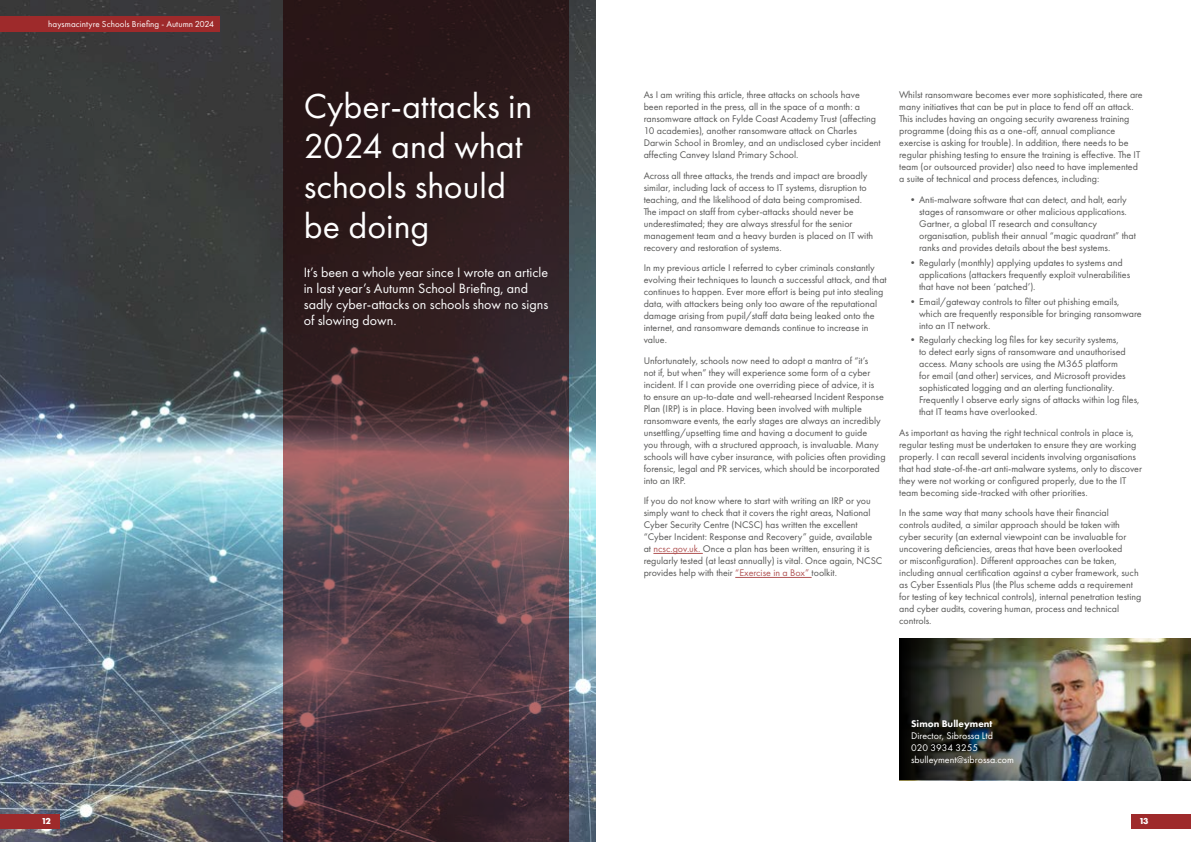
<style>
.page{position:relative;width:1191px;height:842px;background:#fff}
.page>*{position:absolute;margin:0;border:0;box-sizing:border-box;transform-origin:0 0}
.t1{font:36px/40px "Futura PT";color:#fff}
.t2{font:14px/16px "Futura PT";color:#fff}
.t3{font:10px/12px "Futura PT";color:#575756}
.t4{font:10px/12px "Futura PT";color:#fff}
.t5{font:800 10px "Futura PT";color:#fff}
.t6{font:9px "Futura PT";letter-spacing:.01em;color:#fff}
.t7{font:700 9px "Futura PT";color:#fff}
.s1{color:#b15555}
</style>
<div class="page">
<img style="left:0;top:0;width:595px;height:842px">
<svg style="left:283px;top:0;width:285px;height:842px;background:#452e33"></svg>
<hr style="left:653px;top:553px;width:50px;height:1px;background:#b15555">
<hr style="left:735px;top:577px;width:76px;height:1px;background:#b15555">
<img style="left:1128px;top:639px;width:63px;height:141px">
<img style="left:899px;top:639px;width:229px;height:141px">
<div style="left:1131px;top:814px;width:60px;height:14px;background:#9e2a2b"></div>
<div style="left:0;top:814px;width:60px;height:14px;background:#9e2a2b"></div>
<div style="left:0;top:16px;width:220px;height:16px;background:#9e2a2b"></div>
<p class="t6" style="left:48px;top:19px;width:167px">haysmacintyre Schools Briefing - Autumn 2024</p>
<h1 class="t1" style="left:304px;top:86px;width:230px">Cyber-attacks in<br>2024 and what schools should be doing</h1>
<h2 class="t2" style="left:304px;top:264px;width:246px">It’s been a whole year since I wrote an article in last year’s Autumn School Briefing, and sadly cyber-attacks on schools show no signs of slowing down.</h2>
<p class="t3" style="left:643px;top:89px;width:238px">As I am writing this article, three attacks on schools have been reported in the press, all in the space of a month: a ransomware attack on Fylde Coast Academy Trust (affecting 10 academies), another ransomware attack on Charles Darwin School in Bromley, and an undisclosed cyber incident affecting Canvey Island Primary School.</p>
<p class="t3" style="left:643px;top:169px;width:231px">Across all three attacks, the trends and impact are broadly similar, including lack of access to IT systems, disruption to teaching, and the likelihood of data being compromised.<br>The impact on staff from cyber-attacks should never be underestimated; they are always stressful for the senior management team and a heavy burden is placed on IT with recovery and restoration of systems.</p>
<p class="t3" style="left:643px;top:262px;width:244px">In my previous article I referred to cyber criminals constantly evolving their techniques to launch a successful attack, and that continues to happen. Ever more effort is being put into stealing data, with attackers being only too aware of the reputational damage arising from pupil/staff data being leaked onto the internet, and ransomware demands continue to increase in value.</p>
<p class="t3" style="left:643px;top:354px;width:243px">Unfortunately, schools now need to adopt a mantra of “it’s<br>not if, but when” they will experience some form of a cyber incident. If I can provide one overriding piece of advice, it is<br>to ensure an up-to-date and well-rehearsed Incident Response Plan (IRP) is in place. Having been involved with multiple ransomware events, the early stages are always an incredibly unsettling/upsetting time and having a document to guide<br>you through, with a structured approach, is invaluable. Many schools will have cyber insurance, with policies often providing forensic, legal and PR services, which should be incorporated into an IRP.</p>
<p class="t3" style="left:643px;top:495px;width:240px">If you do not know where to start with writing an IRP or you simply want to check that it covers the right areas, National Cyber Security Centre (NCSC) has written the excellent “Cyber Incident: Response and Recovery” guide, available<br>at <span class="s1">ncsc.gov.uk.</span> Once a plan has been written, ensuring it is regularly tested (at least annually) is vital. Once again, NCSC provides help with their <span class="s1">“Exercise in a Box”</span> toolkit.</p>
<p class="t3" style="left:899px;top:89px;width:245px">Whilst ransomware becomes ever more sophisticated, there are many initiatives that can be put in place to fend off an attack.<br>This includes having an ongoing security awareness training programme (doing this as a one-off, annual compliance exercise is asking for trouble). In addition, there needs to be regular phishing testing to ensure the training is effective. The IT team (or outsourced provider) also need to have implemented a suite of technical and process defences, including:</p>
<p class="t3" style="left:919px;top:193px;width:218px;text-indent:-11px">•Anti-malware software that can detect, and halt, early stages of ransomware or other malicious applications.<br>Gartner, a global IT research and consultancy organisation, publish their annual “magic quadrant” that ranks and provides details about the best systems.</p>
<p class="t3" style="left:919px;top:256px;width:213px;text-indent:-11px">•Regularly (monthly) applying updates to systems and applications (attackers frequently exploit vulnerabilities that have not been ‘patched’).</p>
<p class="t3" style="left:919px;top:295px;width:224px;text-indent:-11px">•Email/gateway controls to filter out phishing emails, which are frequently responsible for bringing ransomware into an IT network.</p>
<p class="t3" style="left:919px;top:334px;width:222px;text-indent:-11px">•Regularly checking log files for key security systems,<br>to detect early signs of ransomware and unauthorised access. Many schools are using the M365 platform<br>for email (and other) services, and Microsoft provides sophisticated logging and an alerting functionality.<br>Frequently I observe early signs of attacks within log files, that IT teams have overlooked.</p>
<p class="t3" style="left:899px;top:426px;width:244px">As important as having the right technical controls in place is, regular testing must be undertaken to ensure they are working properly. I can recall several incidents involving organisations that had state-of-the-art anti-malware systems, only to discover they were not working or configured properly, due to the IT team becoming side-tracked with other priorities.</p>
<p class="t3" style="left:899px;top:507px;width:244px">In the same way that many schools have their financial controls audited, a similar approach should be taken with cyber security (an external viewpoint can be invaluable for uncovering deficiencies, areas that have been overlooked<br>or misconfiguration). Different approaches can be taken, including annual certification against a cyber framework, such as Cyber Essentials Plus (the Plus scheme adds a requirement for testing of key technical controls), internal penetration testing and cyber audits, covering human, process and technical controls.</p>
<p class="t5" style="left:911px;top:717px;width:83px">Simon Bulleyment</p>
<p class="t4" style="left:911px;top:729px;width:104px">Director, Sibrossa Ltd<br>020 3934 3255 sbulleyment@sibrossa.com</p>
<p class="t7" style="left:43px;top:816px;width:10px">12</p>
<p class="t7" style="left:1140px;top:816px;width:10px">13</p>
</div>
